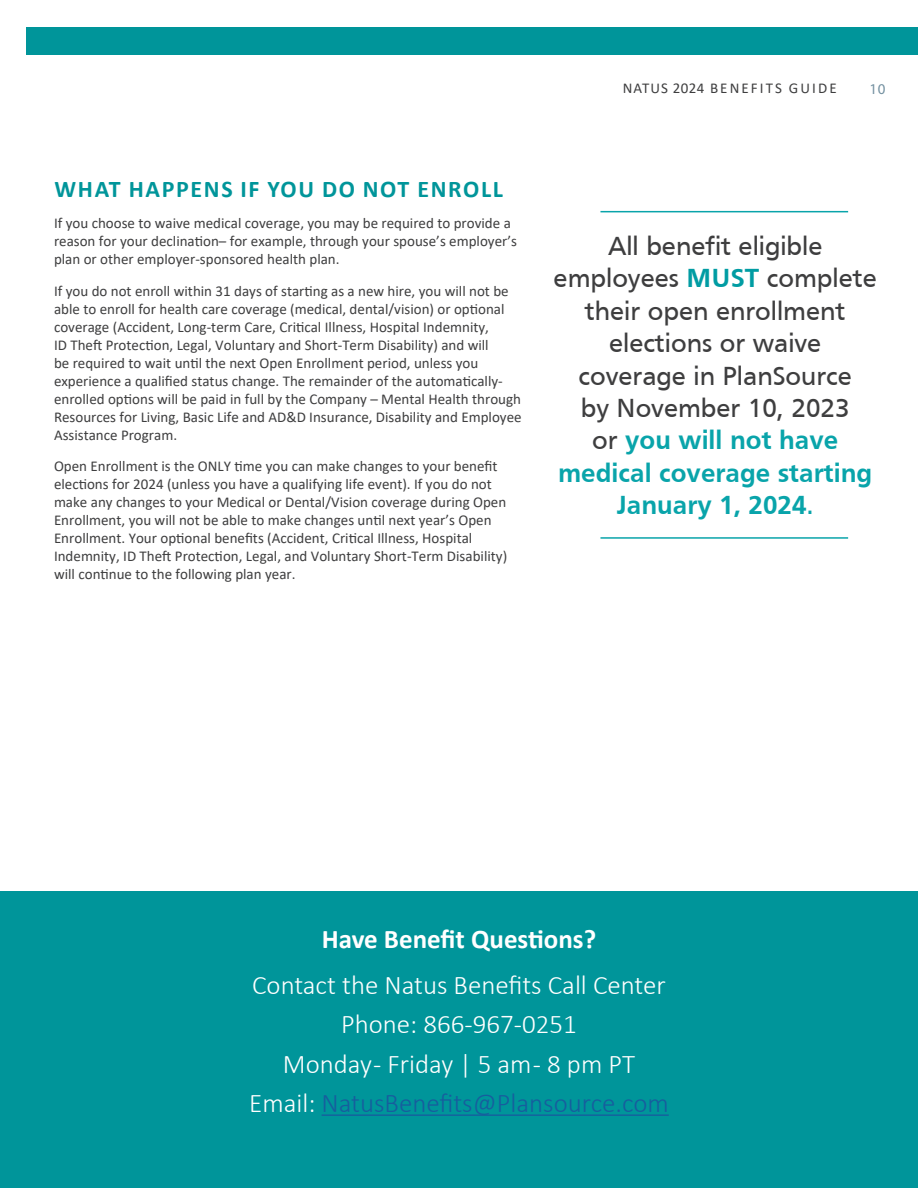
<style>
.page{position:relative;width:918px;height:1188px;background:#fff}
.page>*{position:absolute;margin:0;border:0;box-sizing:border-box;transform-origin:0 0}
.A_-_SubHeader_-_TOC{font:27px/32.4px "Frutiger";color:#3e3e3f;text-align:center}
.A_-_SubHeader_-_TOC-2{font:300 27px "Calibri";color:#fff}
.A_-_SubHeader_-_TOC-3{font:300 27px "Calibri";color:#175d9e}
.A_-_SubHeader_-_TOC-4{font:700 27px "Calibri";color:#fff}
.Natus_-_Sub_Headers{font:700 24px "Calibri";letter-spacing:.07em;color:#00959a}
.A_-_Body_Text{font:15px/18px "Calibri";color:#3e3e3f}
.A_-_Body_Text-2{font:15px "Calibri";letter-spacing:.14em;color:#3e3e3f}
.t1{font:15px "Myriad Pro";color:#7491a1}
.s1{font-weight:700;color:#009ca3}
.s2{font-weight:700;color:#09a4aa}
.s3{color:#09a4aa}
.s4{color:#fff}
</style>
<div class="page">
<div style="left:26px;top:28px;width:892px;height:1093px;background:#00959a"></div>
<div style="left:0;top:55px;width:918px;height:1078px;background:#fff"></div>
<hr style="left:600px;top:211px;width:248px;height:1px;background:#09a4aa">
<hr style="left:600px;top:537px;width:248px;height:2px;background:#09a4aa">
<div style="left:0;top:891px;width:918px;height:297px;background:#00959a"></div>
<hr style="left:322px;top:1114px;width:347px;height:2px;background:#175d9e">
<p class="A_-_Body_Text-2" style="left:623px;top:78px;width:215px">NATUS 2024 BENEFITS GUIDE</p>
<p class="t1" style="left:870px;top:80px;width:17px">10</p>
<p class="Natus_-_Sub_Headers" style="left:54px;top:172px;width:450px">WHAT HAPPENS IF YOU DO NOT ENROLL</p>
<p class="A_-_Body_Text" style="left:54px;top:214px;width:465px">If you choose to waive medical coverage, you may be required to provide a reason for your declination– for example, through your spouse’s employer’s plan or other employer-sponsored health plan.</p>
<p class="A_-_Body_Text" style="left:54px;top:282px;width:469px">If you do not enroll within 31 days of starting as a new hire, you will not be able to enroll for health care coverage (medical, dental/vision) or optional coverage (Accident, Long-term Care, Critical Illness, Hospital Indemnity,<br>ID Theft Protection, Legal, Voluntary and Short-Term Disability) and will<br>be required to wait until the next Open Enrollment period, unless you experience a qualified status change. The remainder of the automatically&shy;enrolled options will be paid in full by the Company – Mental Health through Resources for Living, Basic Life and AD&amp;D Insurance, Disability and Employee Assistance Program.</p>
<p class="A_-_Body_Text" style="left:54px;top:457px;width:455px">Open Enrollment is the ONLY time you can make changes to your benefit elections for 2024 (unless you have a qualifying life event). If you do not make any changes to your Medical or Dental/Vision coverage during Open Enrollment, you will not be able to make changes until next year’s Open Enrollment. Your optional benefits (Accident, Critical Illness, Hospital Indemnity, ID Theft Protection, Legal, and Voluntary Short-Term Disability) will continue to the following plan year.</p>
<p class="A_-_SubHeader_-_TOC" style="left:554px;top:229px;width:325px">All benefit eligible employees <span class="s1">MUST</span> complete their open enrollment elections or waive coverage in PlanSource<br>by November 10, 2023<br>or <span class="s2">you will not have medical coverage starting<br>January 1, 2024</span><span class="s3">.</span></p>
<p class="A_-_SubHeader_-_TOC-4" style="left:322px;top:920px;width:276px">Have Benefit Questions?</p>
<p class="A_-_SubHeader_-_TOC-2" style="left:252px;top:969px;width:415px">Contact the Natus Benefits Call Center</p>
<p class="A_-_SubHeader_-_TOC-2" style="left:341px;top:1008px;width:237px">Phone: 866-967-0251</p>
<p class="A_-_SubHeader_-_TOC-2" style="left:283px;top:1047px;width:354px">Monday - Friday | 5 am - 8 pm PT</p>
<p class="A_-_SubHeader_-_TOC-3" style="left:249px;top:1086px;width:421px"><span class="s4">Email:</span> NatusBenefits@Plansource.com</p>
</div>
